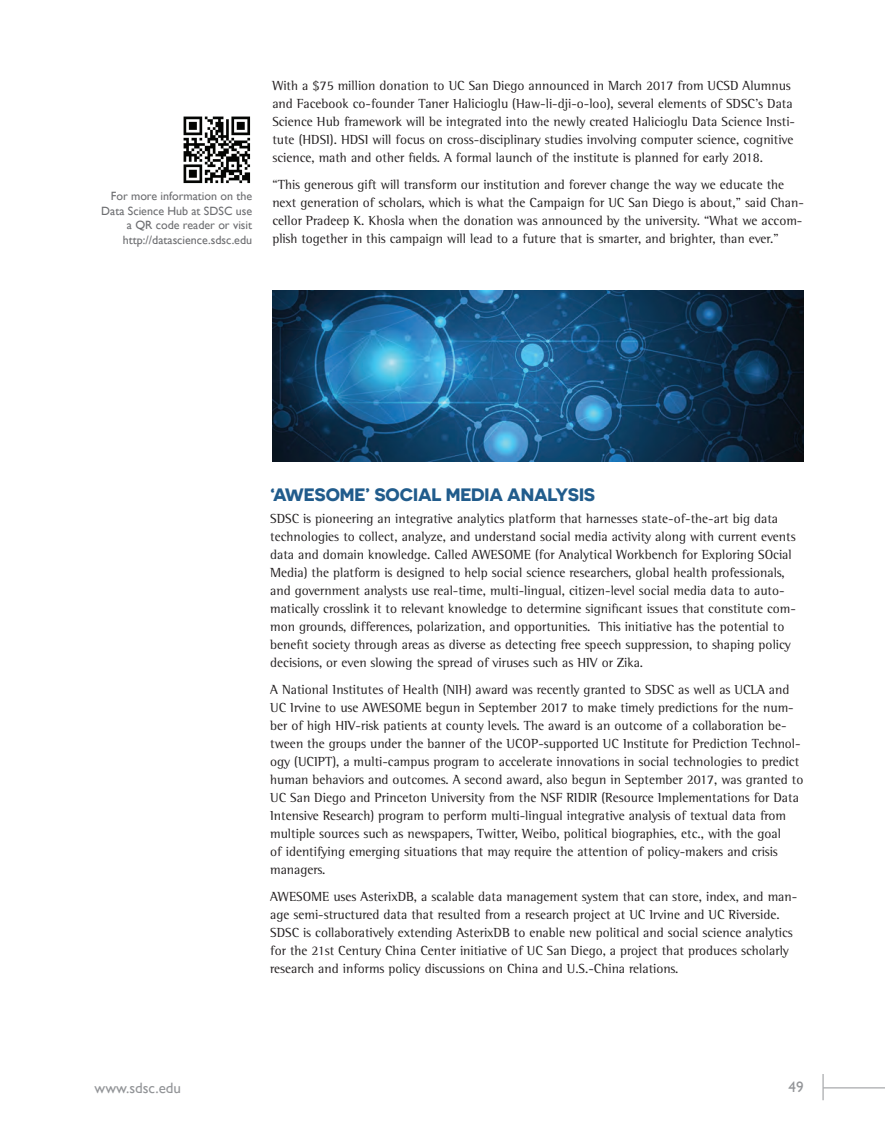
<style>
.page{position:relative;width:885px;height:1134px;background:#fff}
.page>*{position:absolute;margin:0;border:0;box-sizing:border-box;transform-origin:0 0}
.t1{font:700 18px "Novecentosanswide";letter-spacing:-.01em;color:#215c8c}
.t2{font:15px "Gill Sans";color:#939598}
.t3{font:13.5px/18px "Rotis Semi Serif Std";color:#231f20}
.t4{font:12px/14.4px "Gill Sans";color:#6c6d70;text-align:right}
</style>
<div class="page">
<img style="left:272px;top:291px;width:531px;height:171px">
<hr style="left:823px;top:1088px;width:61px;height:1px;background:#939598">
<svg style="left:822px;top:1074px;width:1px;height:26px"></svg>
<img style="left:183px;top:116px;width:68px;height:68px">
<p class="t4" style="left:101px;top:189px;width:152px">For more information on the<br>Data Science Hub at SDSC use a QR code reader or visit http://datascience.sdsc.edu</p>
<p class="t3" style="left:272px;top:77px;width:524px">With a $75 million donation to UC San Diego announced in March 2017 from UCSD Alumnus and Facebook co-founder Taner Halicioglu (Haw-li-dji-o-loo), several elements of SDSC’s Data Science Hub framework will be integrated into the newly created Halicioglu Data Science Insti&shy;tute (HDSI). HDSI will focus on cross-disciplinary studies involving computer science, cognitive science, math and other fields. A formal launch of the institute is planned for early 2018.</p>
<p class="t3" style="left:272px;top:176px;width:533px">“This generous gift will transform our institution and forever change the way we educate the next generation of scholars, which is what the Campaign for UC San Diego is about,” said Chan&shy;cellor Pradeep K. Khosla when the donation was announced by the university. “What we accom&shy;plish together in this campaign will lead to a future that is smarter, and brighter, than ever.”</p>
<h1 class="t1" style="left:270px;top:484px;width:326px">‘AWESOME’ SOCIAL MEDIA ANALYSIS</h1>
<p class="t3" style="left:270px;top:509px;width:527px">SDSC is pioneering an integrative analytics platform that harnesses state-of-the-art big data technologies to collect, analyze, and understand social media activity along with current events data and domain knowledge. Called AWESOME (for Analytical Workbench for Exploring SOcial Media) the platform is designed to help social science researchers, global health professionals, and government analysts use real-time, multi-lingual, citizen-level social media data to auto&shy;matically crosslink it to relevant knowledge to determine significant issues that constitute com&shy;mon grounds, differences, polarization, and opportunities. This initiative has the potential to benefit society through areas as diverse as detecting free speech suppression, to shaping policy decisions, or even slowing the spread of viruses such as HIV or Zika.</p>
<p class="t3" style="left:270px;top:680px;width:534px">A National Institutes of Health (NIH) award was recently granted to SDSC as well as UCLA and UC Irvine to use AWESOME begun in September 2017 to make timely predictions for the num&shy;ber of high HIV-risk patients at county levels. The award is an outcome of a collaboration be&shy;tween the groups under the banner of the UCOP-supported UC Institute for Prediction Technol&shy;ogy (UCIPT), a multi-campus program to accelerate innovations in social technologies to predict human behaviors and outcomes. A second award, also begun in September 2017, was granted to UC San Diego and Princeton University from the NSF RIDIR (Resource Implementations for Data Intensive Research) program to perform multi-lingual integrative analysis of textual data from multiple sources such as newspapers, Twitter, Weibo, political biographies, etc., with the goal<br>of identifying emerging situations that may require the attention of policy-makers and crisis managers.</p>
<p class="t3" style="left:270px;top:887px;width:528px">AWESOME uses AsterixDB, a scalable data management system that can store, index, and man&shy;age semi-structured data that resulted from a research project at UC Irvine and UC Riverside.<br>SDSC is collaboratively extending AsterixDB to enable new political and social science analytics for the 21st Century China Center initiative of UC San Diego, a project that produces scholarly research and informs policy discussions on China and U.S.-China relations.</p>
<p class="t2" style="left:94px;top:1079px;width:88px">www.sdsc.edu</p>
<p class="t2" style="left:788px;top:1079px;width:16px">49</p>
</div>
